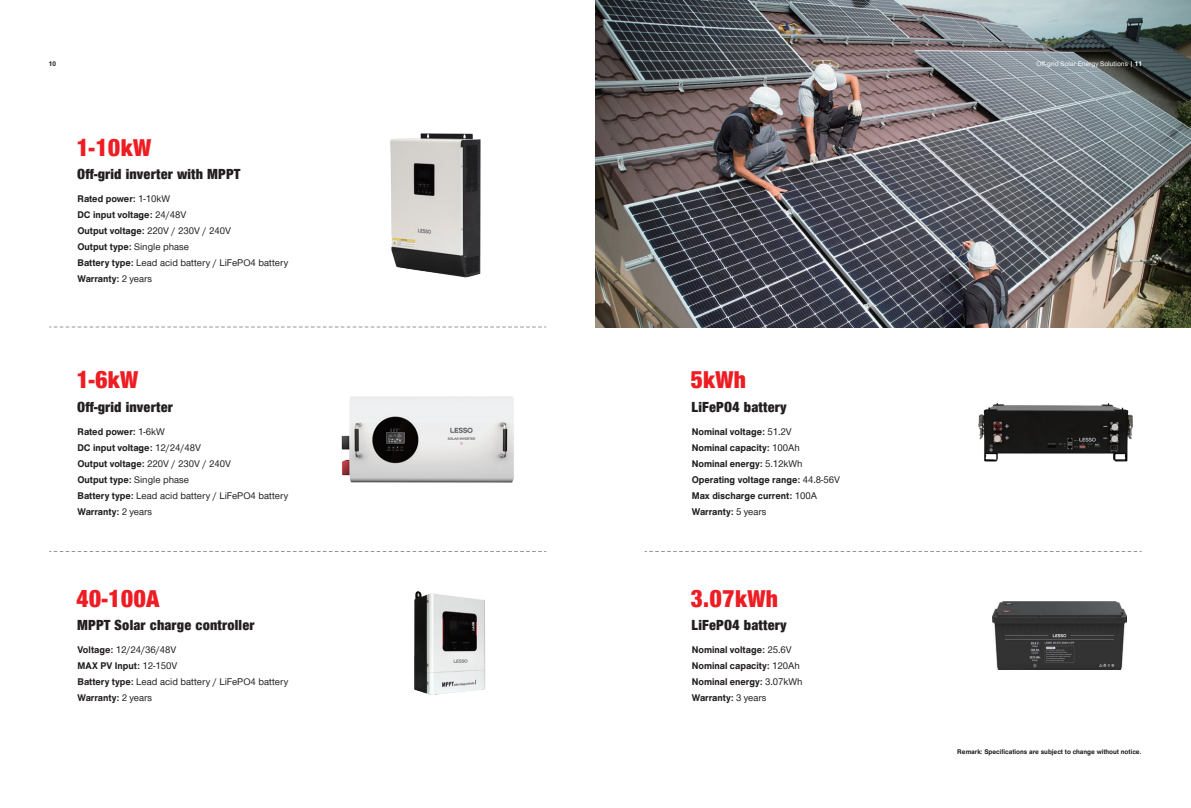
<style>
.page{position:relative;width:1191px;height:808px;background:#fff}
.page>*{position:absolute;margin:0;border:0;box-sizing:border-box;transform-origin:0 0}
.t1{font:900 25px "Nimbus San Nov Con";letter-spacing:.01em;color:#ee1d23}
.t2{font:900 15px "Nimbus San Nov Con";letter-spacing:.01em;color:#231f20}
.t3{font:500 10px/16px "Nimbus San No 5";color:#231f20}
.t4{font:500 10px "Nimbus Sans Novus";color:#231f20}
.t5{font:500 7px "Nimbus San No 5";color:#231f20}
.t6{font:500 7px "Nimbus Sans Novus";color:#fff}
.s1{font-family:"Nimbus San No 5"}
.s2{font-family:"Nimbus Sans Novus"}
</style>
<div class="page">
<svg style="left:645px;top:551px;width:496px;height:1px"></svg>
<svg style="left:50px;top:327px;width:496px;height:1px"></svg>
<svg style="left:50px;top:551px;width:496px;height:1px"></svg>
<img style="left:992px;top:601px;width:135px;height:68px">
<img style="left:978px;top:402px;width:155px;height:60px">
<img style="left:390px;top:133px;width:91px;height:145px">
<img style="left:341px;top:396px;width:173px;height:87px">
<img style="left:414px;top:591px;width:72px;height:104px">
<img style="left:595px;top:0;width:596px;height:327px">
<p class="t5" style="left:49px;top:59px;width:9px">10</p>
<p class="t6" style="left:1036px;top:59px;width:107px">Off-grid Solar Energy Solutions | <span class="s1">11</span></p>
<h1 class="t1" style="left:76px;top:129px;width:76px">1-10kW</h1>
<p class="t3" style="left:77px;top:190px;width:155px">Rated power: <span class="s2">1-10kW<br></span>DC input voltage: <span class="s2">24/48V<br></span>Output voltage: <span class="s2">220V / 230V / 240V<br></span>Output type: <span class="s2">Single phase</span></p>
<p class="t4" style="left:77px;top:256px;width:212px"><span class="s1">Battery type:</span> Lead acid battery / LiFePO4 battery</p>
<p class="t3" style="left:77px;top:270px;width:76px">Warranty: <span class="s2">2 years</span></p>
<h2 class="t2" style="left:77px;top:163px;width:165px">Off-grid inverter with MPPT</h2>
<h1 class="t1" style="left:76px;top:362px;width:64px">1-6kW</h1>
<p class="t3" style="left:77px;top:423px;width:155px">Rated power: <span class="s2">1-6kW<br></span>DC input voltage: <span class="s2">12/24/48V<br></span>Output voltage: <span class="s2">220V / 230V / 240V<br></span>Output type: <span class="s2">Single phase</span></p>
<p class="t4" style="left:77px;top:488px;width:212px"><span class="s1">Battery type:</span> Lead acid battery / LiFePO4 battery</p>
<p class="t3" style="left:77px;top:503px;width:76px">Warranty: <span class="s2">2 years</span></p>
<h2 class="t2" style="left:77px;top:396px;width:97px">Off-grid inverter</h2>
<h1 class="t1" style="left:76px;top:580px;width:85px">40-100A</h1>
<p class="t4" style="left:77px;top:642px;width:101px"><span class="s1">Voltage:</span> 12/24/36/48V</p>
<p class="t3" style="left:77px;top:657px;width:101px">MAX PV Input: <span class="s2">12-150V</span></p>
<p class="t4" style="left:77px;top:674px;width:212px"><span class="s1">Battery type:</span> Lead acid battery / LiFePO4 battery</p>
<p class="t3" style="left:77px;top:689px;width:76px">Warranty: <span class="s2">2 years</span></p>
<h2 class="t2" style="left:77px;top:614px;width:179px">MPPT Solar charge controller</h2>
<h1 class="t1" style="left:690px;top:362px;width:57px">5kWh</h1>
<p class="t3" style="left:691px;top:423px;width:150px">Nominal voltage: <span class="s2">51.2V<br></span>Nominal capacity: <span class="s2">100Ah<br></span>Nominal energy: <span class="s2">5.12kWh<br></span>Operating voltage range: <span class="s2">44.8-56V<br></span>Max discharge current: <span class="s2">100A<br></span>Warranty: <span class="s2">5 years</span></p>
<h2 class="t2" style="left:691px;top:396px;width:97px">LiFePO4 battery</h2>
<h1 class="t1" style="left:690px;top:580px;width:89px">3.07kWh</h1>
<p class="t3" style="left:691px;top:641px;width:112px">Nominal voltage: <span class="s2">25.6V<br></span>Nominal capacity: <span class="s2">120Ah<br></span>Nominal energy: <span class="s2">3.07kWh<br></span>Warranty: <span class="s2">3 years</span></p>
<h2 class="t2" style="left:691px;top:614px;width:97px">LiFePO4 battery</h2>
<p class="t5" style="left:957px;top:746px;width:186px">Remark: Specifications are subject to change without notice.</p>
</div>
